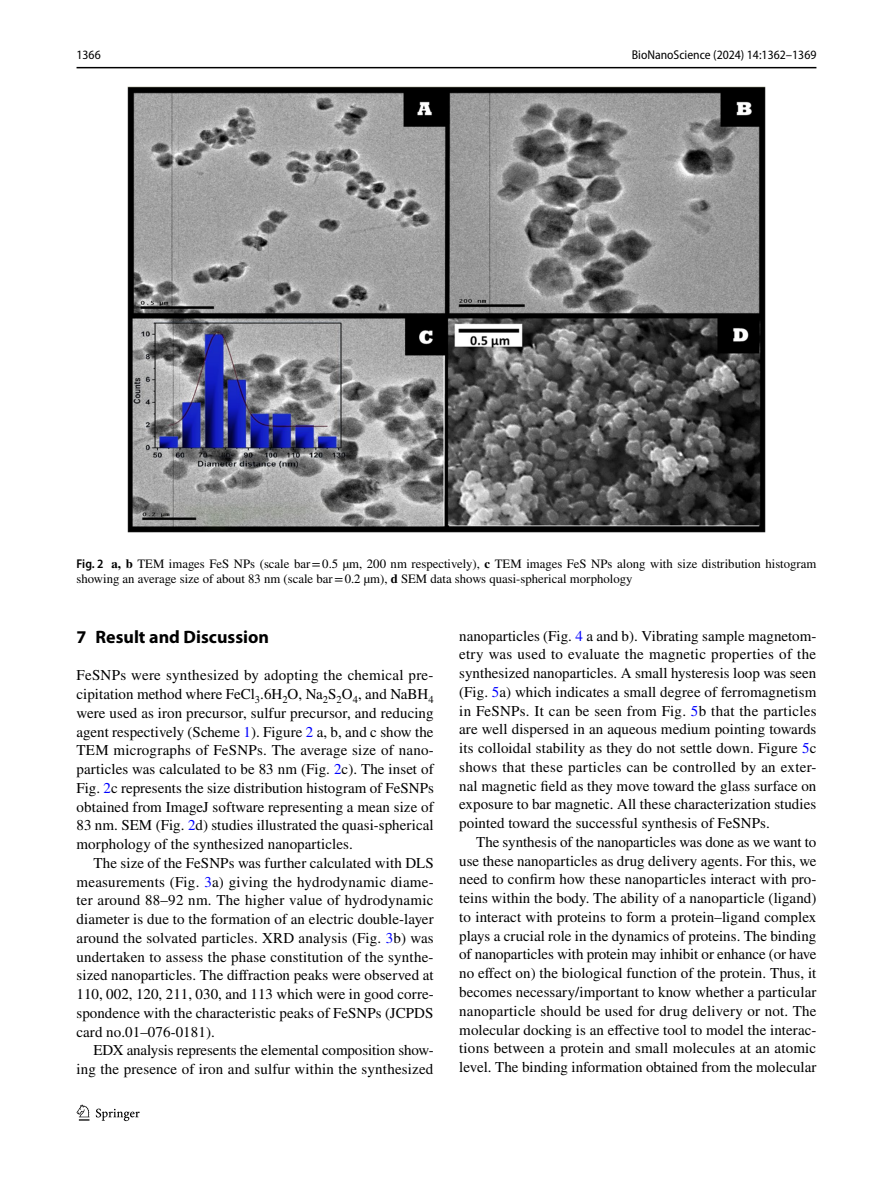
<style>
.page{position:relative;width:893px;height:1187px;background:#fff}
.page>*{position:absolute;margin:0;border:0;box-sizing:border-box;transform-origin:0 0}
.t1{font:700 18px "Myriad Pro";color:#000}
.t2{font:15px/18.8px "STIX";letter-spacing:.005em;color:#000;text-align:justify}
.t3{font:12.75px/15px "STIX";color:#000}
.t4{font:semi-condensed 12.75px "Myriad Pro";color:#000}
.s1{font-family:"Myriad Pro";font-weight:600;font-stretch:semi-condensed}
.s2{font-weight:700}
.s3{color:#00f}
</style>
<div class="page">
<hr style="left:77px;top:67px;width:739px;height:1px;background:#000">
<svg style="left:77px;top:1104px;width:12px;height:16px"></svg>
<svg style="left:96px;top:1108px;width:44px;height:12px"></svg>
<img style="left:128px;top:87px;width:637px;height:445px">
<p class="t4" style="left:77px;top:48px;width:26px">1366</p>
<p class="t4" style="left:632px;top:48px;width:186px">BioNanoScience (2024) 14:1362–1369</p>
<p class="t3" style="left:77px;top:556px;width:741px"><span class="s1">Fig. 2</span> <span class="s2">a, b</span> TEM images FeS NPs (scale bar=0.5 µm, 200 nm respectively), <span class="s2">c</span> TEM images FeS NPs along with size distribution histogram showing an average size of about 83 nm (scale bar=0.2 µm), <span class="s2">d</span> SEM data shows quasi-spherical morphology</p>
<p class="t1" style="left:77px;top:625px;width:194px">7 Result and Discussion</p>
<p class="t2" style="left:77px;top:666px;width:359px">FeSNPs were synthesized by adopting the chemical pre&shy;cipitation method where FeCl<sub>3</sub>.6H<sub>2</sub>O, Na<sub>2</sub>S<sub>2</sub>O<sub>4</sub>, and NaBH<sub>4 </sub>were used as iron precursor, sulfur precursor, and reducing agent respectively (Scheme <span class="s3">1</span>). Figure <span class="s3">2</span> a, b, and c show the TEM micrographs of FeSNPs. The average size of nano&shy;particles was calculated to be 83 nm (Fig. <span class="s3">2</span>c). The inset of Fig. <span class="s3">2</span>c represents the size distribution histogram of FeSNPs obtained from ImageJ software representing a mean size of 83 nm. SEM (Fig. <span class="s3">2</span>d) studies illustrated the quasi-spherical morphology of the synthesized nanoparticles.</p>
<p class="t2" style="left:77px;top:854px;width:359px;text-indent:17px">The size of the FeSNPs was further calculated with DLS measurements (Fig. <span class="s3">3</span>a) giving the hydrodynamic diame&shy;ter around 88–92 nm. The higher value of hydrodynamic diameter is due to the formation of an electric double-layer around the solvated particles. XRD analysis (Fig. <span class="s3">3</span>b) was undertaken to assess the phase constitution of the synthe&shy;sized nanoparticles. The diffraction peaks were observed at 110, 002, 120, 211, 030, and 113 which were in good corre&shy;spondence with the characteristic peaks of FeSNPs (JCPDS card no.01–076-0181).</p>
<p class="t2" style="left:77px;top:1041px;width:359px;text-align:right">EDX analysis represents the elemental composition show&shy;ing the presence of iron and sulfur within the synthesized</p>
<p class="t2" style="left:459px;top:627px;width:359px">nanoparticles (Fig. <span class="s3">4</span> a and b). Vibrating sample magnetom&shy;etry was used to evaluate the magnetic properties of the synthesized nanoparticles. A small hysteresis loop was seen (Fig. <span class="s3">5</span>a) which indicates a small degree of ferromagnetism in FeSNPs. It can be seen from Fig. <span class="s3">5</span>b that the particles are well dispersed in an aqueous medium pointing towards its colloidal stability as they do not settle down. Figure <span class="s3">5</span>c shows that these particles can be controlled by an exter&shy;nal magnetic field as they move toward the glass surface on exposure to bar magnetic. All these characterization studies pointed toward the successful synthesis of FeSNPs.</p>
<p class="t2" style="left:459px;top:833px;width:359px;text-indent:17px">The synthesis of the nanoparticles was done as we want to use these nanoparticles as drug delivery agents. For this, we need to confirm how these nanoparticles interact with pro&shy;teins within the body. The ability of a nanoparticle (ligand) to interact with proteins to form a protein–ligand complex plays a crucial role in the dynamics of proteins. The binding of nanoparticles with protein may inhibit or enhance (or have no effect on) the biological function of the protein. Thus, it becomes necessary/important to know whether a particular nanoparticle should be used for drug delivery or not. The molecular docking is an effective tool to model the interac&shy;tions between a protein and small molecules at an atomic level. The binding information obtained from the molecular</p>
</div>
